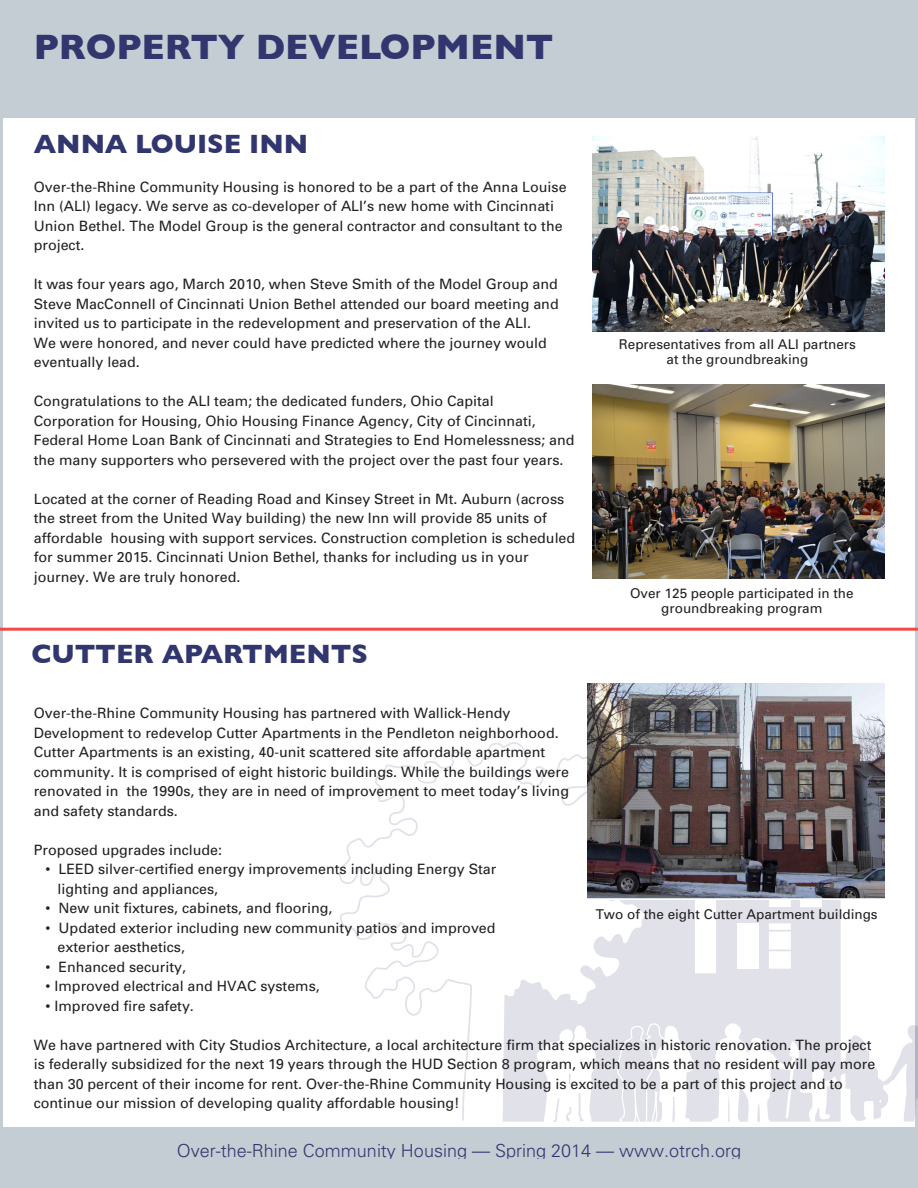
<style>
.page{position:relative;width:918px;height:1188px;background:#fff}
.page>*{position:absolute;margin:0;border:0;box-sizing:border-box;transform-origin:0 0}
.t1{font:700 36px "Gill Sans";color:#31376e}
.t2{font:700 27px "Gill Sans";color:#31376e}
.t3{font:300 18px "Univers";color:#31376e}
.t4{font:14.25px/19.5px "Univers";color:#231f20}
.t5{font:13.5px/15px "Univers";color:#231f20;text-align:center}
</style>
<div class="page">
<div style="left:0;top:1128px;width:918px;height:60px;background:#c4cdd3"></div>
<div style="left:0;top:0;width:918px;height:118px;background:#c4cdd3"></div>
<svg style="left:339px;top:741px;width:579px;height:381px"></svg>
<svg style="left:568px;top:1072px;width:3px;height:13px"></svg>
<div style="left:737px;top:923px;width:21px;height:46px;background:#fff"></div>
<svg style="left:769px;top:923px;width:22px;height:46px"></svg>
<svg style="left:800px;top:900px;width:22px;height:7px"></svg>
<div style="left:769px;top:863px;width:22px;height:44px;background:#fff"></div>
<hr style="left:0;top:628px;width:918px;height:3px;background:#ef4b49">
<img style="left:592px;top:136px;width:292px;height:195px">
<img style="left:592px;top:384px;width:292px;height:195px">
<img style="left:588px;top:683px;width:296px;height:217px">
<p class="t1" style="left:34px;top:26px;width:521px">PROPERTY DEVELOPMENT</p>
<p class="t2" style="left:34px;top:128px;width:276px">ANNA LOUISE INN</p>
<p class="t4" style="left:34px;top:177px;width:534px">Over-the-Rhine Community Housing is honored to be a part of the Anna Louise Inn (ALI) legacy. We serve as co-developer of ALI’s new home with Cincinnati Union Bethel. The Model Group is the general contractor and consultant to the project.</p>
<p class="t4" style="left:34px;top:274px;width:526px">It was four years ago, March 2010, when Steve Smith of the Model Group and Steve MacConnell of Cincinnati Union Bethel attended our board meeting and invited us to participate in the redevelopment and preservation of the ALI.<br>We were honored, and never could have predicted where the journey would eventually lead.</p>
<p class="t4" style="left:34px;top:391px;width:542px">Congratulations to the ALI team; the dedicated funders, Ohio Capital Corporation for Housing, Ohio Housing Finance Agency, City of Cincinnati, Federal Home Loan Bank of Cincinnati and Strategies to End Homelessness; and the many supporters who persevered with the project over the past four years.</p>
<p class="t4" style="left:34px;top:489px;width:543px">Located at the corner of Reading Road and Kinsey Street in Mt. Auburn (across the street from the United Way building) the new Inn will provide 85 units of affordable housing with support services. Construction completion is scheduled for summer 2015. Cincinnati Union Bethel, thanks for including us in your journey. We are truly honored.</p>
<p class="t2" style="left:32px;top:638px;width:338px">CUTTER APARTMENTS</p>
<p class="t5" style="left:619px;top:337px;width:239px">Representatives from all ALI partners</p>
<p class="t5" style="left:667px;top:352px;width:143px">at the groundbreaking</p>
<p class="t5" style="left:630px;top:585px;width:225px">Over 125 people participated in the groundbreaking program</p>
<p class="t4" style="left:34px;top:703px;width:537px">Over-the-Rhine Community Housing has partnered with Wallick-Hendy Development to redevelop Cutter Apartments in the Pendleton neighborhood.<br>Cutter Apartments is an existing, 40-unit scattered site affordable apartment community. It is comprised of eight historic buildings. While the buildings were renovated in the 1990s, they are in need of improvement to meet today’s living and safety standards.</p>
<p class="t4" style="left:34px;top:840px;width:190px">Proposed upgrades include:</p>
<p class="t4" style="left:46px;top:859px;width:452px">• LEED silver-certified energy improvements including Energy Star</p>
<p class="t4" style="left:58px;top:879px;width:162px">lighting and appliances,</p>
<p class="t4" style="left:46px;top:898px;width:288px">• New unit fixtures, cabinets, and flooring,</p>
<p class="t4" style="left:46px;top:918px;width:451px">• Updated exterior including new community patios and improved</p>
<p class="t4" style="left:58px;top:937px;width:129px">exterior aesthetics,</p>
<p class="t4" style="left:46px;top:957px;width:142px">• Enhanced security,</p>
<p class="t4" style="left:46px;top:976px;width:276px">• Improved electrical and HVAC systems,</p>
<p class="t4" style="left:46px;top:996px;width:150px">• Improved fire safety.</p>
<p class="t4" style="left:34px;top:1035px;width:843px">We have partnered with City Studios Architecture, a local architecture firm that specializes in historic renovation. The project is federally subsidized for the next 19 years through the HUD Section 8 program, which means that no resident will pay more than 30 percent of their income for rent. Over-the-Rhine Community Housing is excited to be a part of this project and to continue our mission of developing quality affordable housing!</p>
<p class="t5" style="left:596px;top:907px;width:284px">Two of the eight Cutter Apartment buildings</p>
<p class="t3" style="left:177px;top:1140px;width:566px">Over-the-Rhine Community Housing — Spring 2014 — www.otrch.org</p>
</div>
